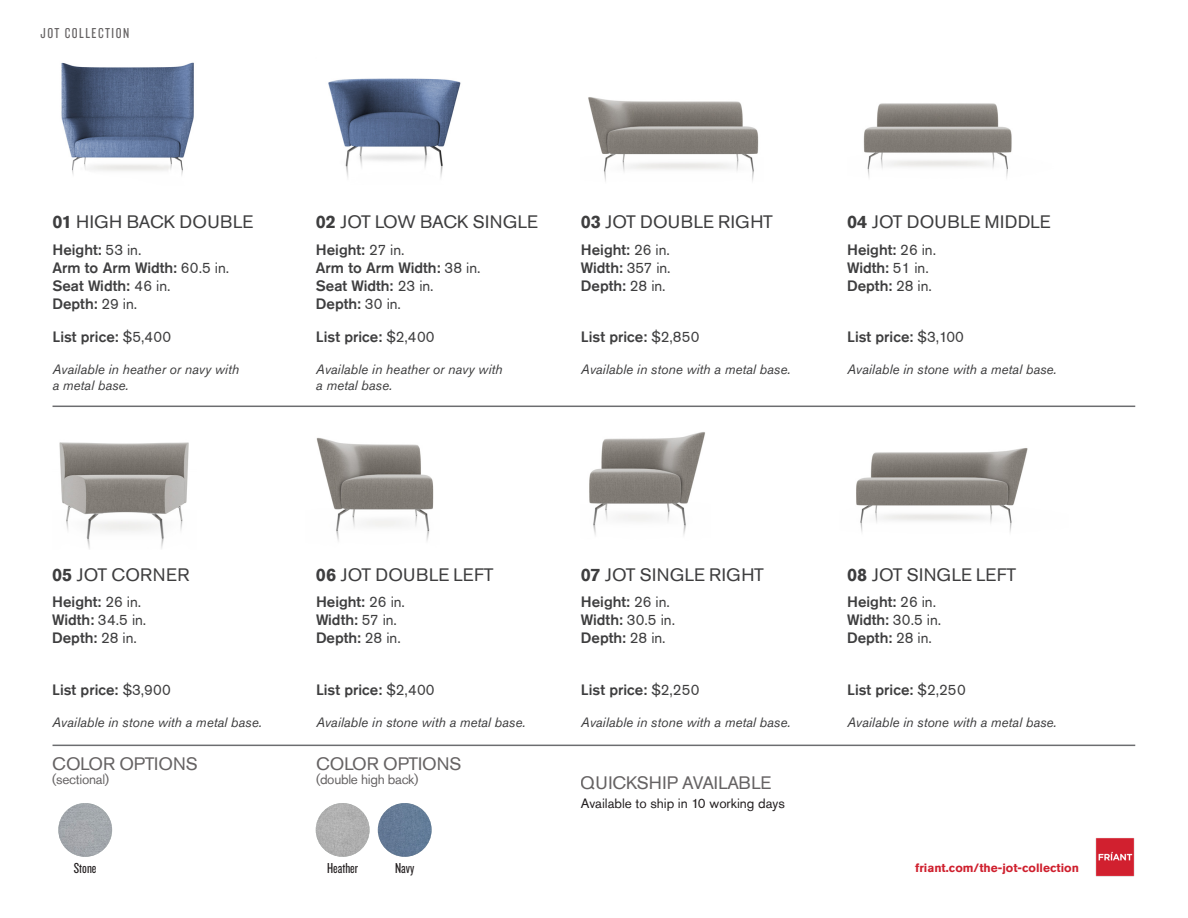
<style>
.page{position:relative;width:1188px;height:918px;background:#fff}
.page>*{position:absolute;margin:0;border:0;box-sizing:border-box;transform-origin:0 0}
._01_Chair_Name{font:18px "Akzidenz Grotesk Pro";letter-spacing:.01em;color:#3e3e3f}
.t1{font:18px "Akzidenz Grotesk Pro";color:#231f20}
._02_Chair_Dimmension{font:500 15px "Akzidenz Grotesk Pro";color:#3e3e3f}
._02_Chair_Dimmension-2{font:15px "Akzidenz Grotesk Pro";letter-spacing:.01em;color:#3e3e3f}
.t2{font:15px "Knockout 28 Junior Feathrwt";color:#231f20}
.t3{font:15px "Knockout 28 Junior Feathrwt";letter-spacing:.1em;color:#231f20}
._05_Chair_Detail{font:italic 13.5px/16.2px "Akzidenz Grotesk Pro";color:#3e3e3f}
.t4{font:13.5px "Akzidenz Grotesk Pro";letter-spacing:-.01em;color:#231f20}
.t5{font:700 12px "Akzidenz Grotesk Pro";color:#cf202e}
.s1{font-weight:700}
.s2{font-weight:400}
.s3{font-weight:500}
</style>
<div class="page">
<img style="left:589px;top:432px;width:116px;height:103px">
<img style="left:316px;top:437px;width:118px;height:104px">
<img style="left:59px;top:442px;width:130px;height:107px">
<img style="left:856px;top:448px;width:172px;height:84px">
<img style="left:61px;top:62px;width:133px;height:114px">
<img style="left:328px;top:78px;width:133px;height:100px">
<img style="left:863px;top:103px;width:149px;height:75px">
<img style="left:588px;top:97px;width:171px;height:85px">
<img style="left:58px;top:803px;width:54px;height:54px;border-radius:27px">
<hr style="left:53px;top:745px;width:1082px;height:1px;background:#6c6d70">
<hr style="left:53px;top:406px;width:1082px;height:1px;background:#6c6d70">
<img style="left:1095px;top:838px;width:40px;height:39px">
<img style="left:316px;top:803px;width:54px;height:54px;border-radius:27px">
<img style="left:378px;top:803px;width:54px;height:54px;border-radius:27px">
<p class="t3" style="left:40px;top:24px;width:90px">JOT COLLECTION</p>
<p class="_01_Chair_Name" style="left:53px;top:211px;width:202px"><span class="s1">01</span> HIGH BACK DOUBLE</p>
<p class="_01_Chair_Name" style="left:316px;top:211px;width:224px"><span class="s1">02</span> JOT LOW BACK SINGLE</p>
<p class="_01_Chair_Name" style="left:581px;top:211px;width:194px"><span class="s1">03</span> JOT DOUBLE RIGHT</p>
<p class="_01_Chair_Name" style="left:847px;top:211px;width:205px"><span class="s1">04</span> JOT DOUBLE MIDDLE</p>
<p class="_02_Chair_Dimmension" style="left:53px;top:240px;width:91px">Height: <span class="s2">53 in.</span></p>
<p class="_02_Chair_Dimmension" style="left:53px;top:258px;width:178px">Arm to Arm Width: <span class="s2">60.5 in.</span></p>
<p class="_02_Chair_Dimmension" style="left:53px;top:276px;width:120px">Seat Width: <span class="s2">46 in.</span></p>
<p class="_02_Chair_Dimmension" style="left:53px;top:294px;width:86px">Depth: <span class="s2">29 in.</span></p>
<p class="_02_Chair_Dimmension" style="left:316px;top:240px;width:90px">Height: <span class="s2">27 in.</span></p>
<p class="_02_Chair_Dimmension" style="left:316px;top:258px;width:166px">Arm to Arm Width: <span class="s2">38 in.</span></p>
<p class="_02_Chair_Dimmension" style="left:316px;top:276px;width:119px">Seat Width: <span class="s2">23 in.</span></p>
<p class="_02_Chair_Dimmension" style="left:316px;top:294px;width:87px">Depth: <span class="s2">30 in.</span></p>
<p class="_02_Chair_Dimmension" style="left:581px;top:240px;width:91px">Height: <span class="s2">26 in.</span></p>
<p class="_02_Chair_Dimmension" style="left:581px;top:258px;width:91px">Width: <span class="s2">357 in.</span></p>
<p class="_02_Chair_Dimmension" style="left:581px;top:276px;width:86px">Depth: <span class="s2">28 in.</span></p>
<p class="_02_Chair_Dimmension" style="left:847px;top:240px;width:91px">Height: <span class="s2">26 in.</span></p>
<p class="_02_Chair_Dimmension" style="left:847px;top:258px;width:83px">Width: <span class="s2">51 in.</span></p>
<p class="_02_Chair_Dimmension" style="left:847px;top:276px;width:86px">Depth: <span class="s2">28 in.</span></p>
<p class="_02_Chair_Dimmension" style="left:53px;top:327px;width:120px">List price: <span class="s2">$5,400</span></p>
<p class="_02_Chair_Dimmension" style="left:316px;top:327px;width:120px">List price: <span class="s2">$2,400</span></p>
<p class="_02_Chair_Dimmension" style="left:581px;top:327px;width:120px">List price: <span class="s2">$2,850</span></p>
<p class="_02_Chair_Dimmension" style="left:847px;top:327px;width:118px">List price: <span class="s2">$3,100</span></p>
<p class="_05_Chair_Detail" style="left:53px;top:361px;width:188px">Available in heather or navy with a metal base.</p>
<p class="_05_Chair_Detail" style="left:316px;top:361px;width:188px">Available in heather or navy with a metal base.</p>
<p class="_05_Chair_Detail" style="left:581px;top:361px;width:211px">Available in stone with a metal base.</p>
<p class="_05_Chair_Detail" style="left:847px;top:361px;width:211px">Available in stone with a metal base.</p>
<p class="_01_Chair_Name" style="left:52px;top:563px;width:139px"><span class="s1">05</span> JOT CORNER</p>
<p class="_01_Chair_Name" style="left:316px;top:563px;width:179px"><span class="s1">06</span> JOT DOUBLE LEFT</p>
<p class="_01_Chair_Name" style="left:581px;top:563px;width:185px"><span class="s1">07</span> JOT SINGLE RIGHT</p>
<p class="_01_Chair_Name" style="left:847px;top:563px;width:171px"><span class="s1">08</span> JOT SINGLE LEFT</p>
<p class="_02_Chair_Dimmension" style="left:52px;top:592px;width:91px">Height: <span class="s2">26 in.</span></p>
<p class="_02_Chair_Dimmension-2" style="left:52px;top:610px;width:96px"><span class="s3">Width:</span> 34.5 in.</p>
<p class="_02_Chair_Dimmension" style="left:52px;top:628px;width:86px">Depth: <span class="s2">28 in.</span></p>
<p class="_02_Chair_Dimmension" style="left:316px;top:592px;width:91px">Height: <span class="s2">26 in.</span></p>
<p class="_02_Chair_Dimmension" style="left:316px;top:610px;width:83px">Width: <span class="s2">57 in.</span></p>
<p class="_02_Chair_Dimmension" style="left:316px;top:628px;width:86px">Depth: <span class="s2">28 in.</span></p>
<p class="_02_Chair_Dimmension" style="left:581px;top:592px;width:91px">Height: <span class="s2">26 in.</span></p>
<p class="_02_Chair_Dimmension-2" style="left:581px;top:610px;width:96px"><span class="s3">Width:</span> 30.5 in.</p>
<p class="_02_Chair_Dimmension" style="left:581px;top:628px;width:86px">Depth: <span class="s2">28 in.</span></p>
<p class="_02_Chair_Dimmension" style="left:847px;top:592px;width:91px">Height: <span class="s2">26 in.</span></p>
<p class="_02_Chair_Dimmension-2" style="left:847px;top:610px;width:96px"><span class="s3">Width:</span> 30.5 in.</p>
<p class="_02_Chair_Dimmension" style="left:847px;top:628px;width:86px">Depth: <span class="s2">28 in.</span></p>
<p class="_02_Chair_Dimmension" style="left:52px;top:680px;width:120px">List price: <span class="s2">$3,900</span></p>
<p class="_02_Chair_Dimmension" style="left:316px;top:680px;width:120px">List price: <span class="s2">$2,400</span></p>
<p class="_02_Chair_Dimmension" style="left:581px;top:680px;width:120px">List price: <span class="s2">$2,250</span></p>
<p class="_02_Chair_Dimmension" style="left:847px;top:680px;width:120px">List price: <span class="s2">$2,250</span></p>
<p class="_05_Chair_Detail" style="left:52px;top:714px;width:211px">Available in stone with a metal base.</p>
<p class="_05_Chair_Detail" style="left:316px;top:714px;width:211px">Available in stone with a metal base.</p>
<p class="_05_Chair_Detail" style="left:581px;top:714px;width:211px">Available in stone with a metal base.</p>
<p class="_05_Chair_Detail" style="left:847px;top:714px;width:211px">Available in stone with a metal base.</p>
<p class="t1" style="left:52px;top:752px;width:147px">COLOR OPTIONS</p>
<p class="t4" style="left:52px;top:770px;width:59px">(sectional)</p>
<p class="t1" style="left:316px;top:752px;width:147px">COLOR OPTIONS</p>
<p class="t4" style="left:316px;top:770px;width:104px">(double high back)</p>
<p class="t1" style="left:581px;top:771px;width:192px">QUICKSHIP AVAILABLE</p>
<p class="t4" style="left:581px;top:794px;width:205px">Available to ship in 10 working days</p>
<p class="t2" style="left:74px;top:859px;width:24px">Stone</p>
<p class="t2" style="left:327px;top:859px;width:33px">Heather</p>
<p class="t2" style="left:395px;top:859px;width:21px">Navy</p>
<p class="t5" style="left:915px;top:860px;width:165px">friant.com/the-jot-collection</p>
</div>
